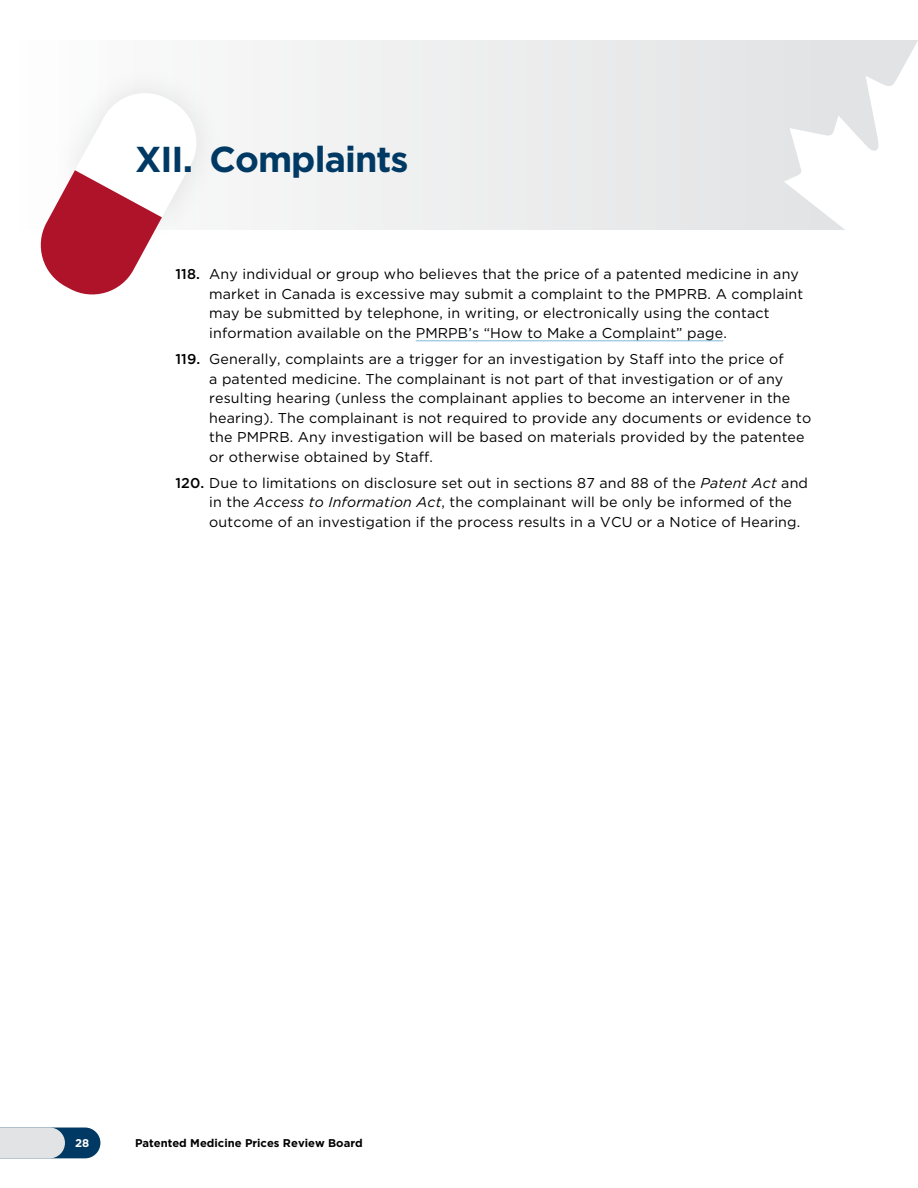
<style>
.page{position:relative;width:918px;height:1188px;background:#fff}
.page>*{position:absolute;margin:0;border:0;box-sizing:border-box;transform-origin:0 0}
.t1{font:700 36px "Gotham HTF";letter-spacing:-.025em;color:#003963}
.t2{font:14.25px/19.5px "Gotham HTF";letter-spacing:.01em;color:#000}
.t3{font:700 11.25px "Gotham HTF";color:#000}
.t4{font:700 11.25px "Gotham HTF";color:#fff}
.s1{font-weight:500}
.s2{font-style:italic}
</style>
<div class="page">
<svg style="left:0;top:1128px;width:100px;height:30px;background:#92a7b7"></svg>
<div style="left:253px;top:40px;width:531px;height:190px;background:#eceded"></div>
<svg style="left:784px;top:40px;width:134px;height:190px"></svg>
<svg style="left:40px;top:86px;width:163px;height:209px"></svg>
<hr style="left:416px;top:340px;width:307px;height:1px;background:#7eb8d7">
<h1 class="t1" style="left:135px;top:139px;width:275px">XII. Complaints</h1>
<p class="t2" style="left:209px;top:264px;width:596px;text-indent:-34px"><span class="s1">118.</span> Any individual or group who believes that the price of a patented medicine in any market in Canada is excessive may submit a complaint to the PMPRB. A complaint may be submitted by telephone, in writing, or electronically using the contact information available on the PMRPB’s “How to Make a Complaint” page.</p>
<p class="t2" style="left:209px;top:349px;width:603px;text-indent:-34px"><span class="s1">119.</span> Generally, complaints are a trigger for an investigation by Staff into the price of<br>a patented medicine. The complainant is not part of that investigation or of any resulting hearing (unless the complainant applies to become an intervener in the hearing). The complainant is not required to provide any documents or evidence to the PMPRB. Any investigation will be based on materials provided by the patentee or otherwise obtained by Staff.</p>
<p class="t2" style="left:209px;top:473px;width:600px;text-indent:-34px"><span class="s1">120.</span> Due to limitations on disclosure set out in sections 87 and 88 of the <span class="s2">Patent Act</span> and in the <span class="s2">Access to Information Act</span>, the complainant will be only be informed of the outcome of an investigation if the process results in a VCU or a Notice of Hearing.</p>
<p class="t4" style="left:75px;top:1136px;width:16px">28</p>
<p class="t3" style="left:135px;top:1137px;width:229px">Patented Medicine Prices Review Board</p>
</div>
